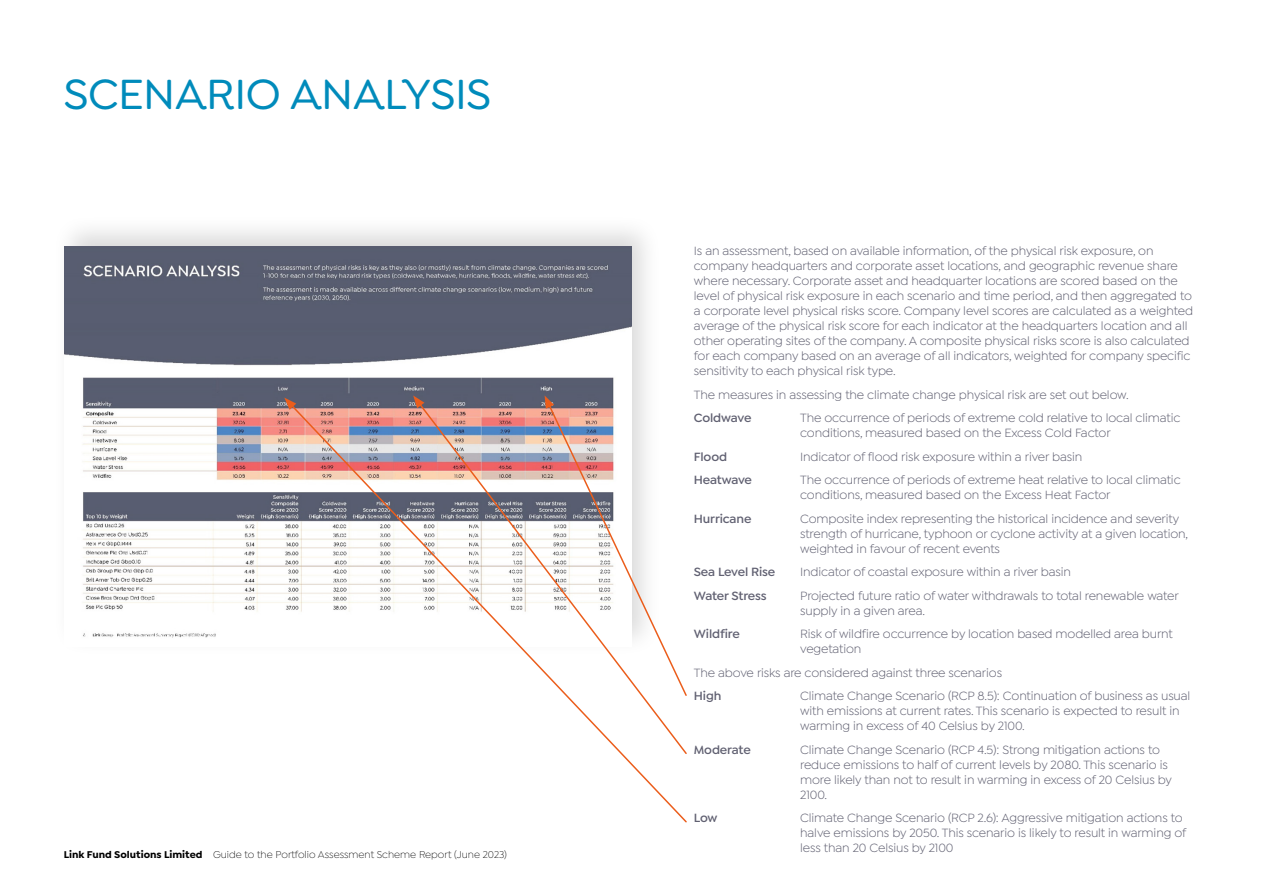
<style>
.page{position:relative;width:1263px;height:893px;background:#fff}
.page>*{position:absolute;margin:0;border:0;box-sizing:border-box;transform-origin:0 0}
.t1{font:500 45px "Isidora Soft";letter-spacing:-.01em;color:#008bbb}
.t2{font:12.75px/15px "Isidora Sans";letter-spacing:-.01em;color:#606071}
.t3{font:600 12.75px "Isidora Sans";letter-spacing:-.01em;color:#606071}
.t4{font:300 10.5px "Isidora Sans";color:#000}
.s1{font-weight:700}
</style>
<div class="page">
<div style="left:52px;top:214px;width:611px;height:443px;background:#000;opacity:.15"></div>
<img style="left:64px;top:247px;width:567px;height:400px">
<svg style="left:545px;top:395px;width:118px;height:7px"></svg>
<svg style="left:413px;top:395px;width:11px;height:8px"></svg>
<svg style="left:289px;top:403px;width:398px;height:420px"></svg>
<svg style="left:284px;top:398px;width:12px;height:12px"></svg>
<h1 class="t1" style="left:64px;top:68px;width:429px">SCENARIO ANALYSIS</h1>
<p class="t4" style="left:64px;top:849px;width:445px"><span class="s1">Link Fund Solutions Limited</span> Guide to the Portfolio Assessment Scheme Report (June 2023)</p>
<p class="t2" style="left:694px;top:243px;width:501px">Is an assessment, based on available information, of the physical risk exposure, on company headquarters and corporate asset locations, and geographic revenue share where necessary. Corporate asset and headquarter locations are scored based on the level of physical risk exposure in each scenario and time period, and then aggregated to a corporate level physical risks score. Company level scores are calculated as a weighted average of the physical risk score for each indicator at the headquarters location and all other operating sites of the company. A composite physical risks score is also calculated for each company based on an average of all indicators, weighted for company specific sensitivity to each physical risk type.</p>
<p class="t2" style="left:694px;top:387px;width:436px">The measures in assessing the climate change physical risk are set out below.</p>
<p class="t3" style="left:694px;top:410px;width:59px">Coldwave</p>
<p class="t2" style="left:800px;top:410px;width:382px">The occurrence of periods of extreme cold relative to local climatic conditions, measured based on the Excess Cold Factor</p>
<p class="t3" style="left:694px;top:449px;width:35px">Flood</p>
<p class="t2" style="left:800px;top:449px;width:284px">Indicator of flood risk exposure within a river basin</p>
<p class="t3" style="left:694px;top:472px;width:60px">Heatwave</p>
<p class="t2" style="left:800px;top:472px;width:382px">The occurrence of periods of extreme heat relative to local climatic conditions, measured based on the Excess Heat Factor</p>
<p class="t3" style="left:694px;top:511px;width:59px">Hurricane</p>
<p class="t2" style="left:800px;top:511px;width:389px">Composite index representing the historical incidence and severity strength of hurricane, typhoon or cyclone activity at a given location, weighted in favour of recent events</p>
<p class="t3" style="left:694px;top:564px;width:83px">Sea Level Rise</p>
<p class="t2" style="left:800px;top:564px;width:272px">Indicator of coastal exposure within a river basin</p>
<p class="t3" style="left:694px;top:588px;width:74px">Water Stress</p>
<p class="t2" style="left:800px;top:588px;width:380px">Projected future ratio of water withdrawals to total renewable water supply in a given area.</p>
<p class="t3" style="left:694px;top:626px;width:47px">Wildfire</p>
<p class="t2" style="left:800px;top:626px;width:374px">Risk of wildfire occurrence by location based modelled area burnt vegetation</p>
<p class="t2" style="left:694px;top:665px;width:310px">The above risks are considered against three scenarios</p>
<p class="t3" style="left:694px;top:688px;width:29px">High</p>
<p class="t2" style="left:800px;top:688px;width:392px">Climate Change Scenario (RCP 8.5): Continuation of business as usual with emissions at current rates. This scenario is expected to result in warming in excess of 40 Celsius by 2100.</p>
<p class="t3" style="left:694px;top:742px;width:58px">Moderate</p>
<p class="t2" style="left:800px;top:742px;width:373px">Climate Change Scenario (RCP 4.5): Strong mitigation actions to reduce emissions to half of current levels by 2080. This scenario is more likely than not to result in warming in excess of 20 Celsius by 2100.</p>
<p class="t3" style="left:694px;top:810px;width:25px">Low</p>
<p class="t2" style="left:800px;top:810px;width:388px">Climate Change Scenario (RCP 2.6): Aggressive mitigation actions to halve emissions by 2050. This scenario is likely to result in warming of less than 20 Celsius by 2100</p>
</div>
